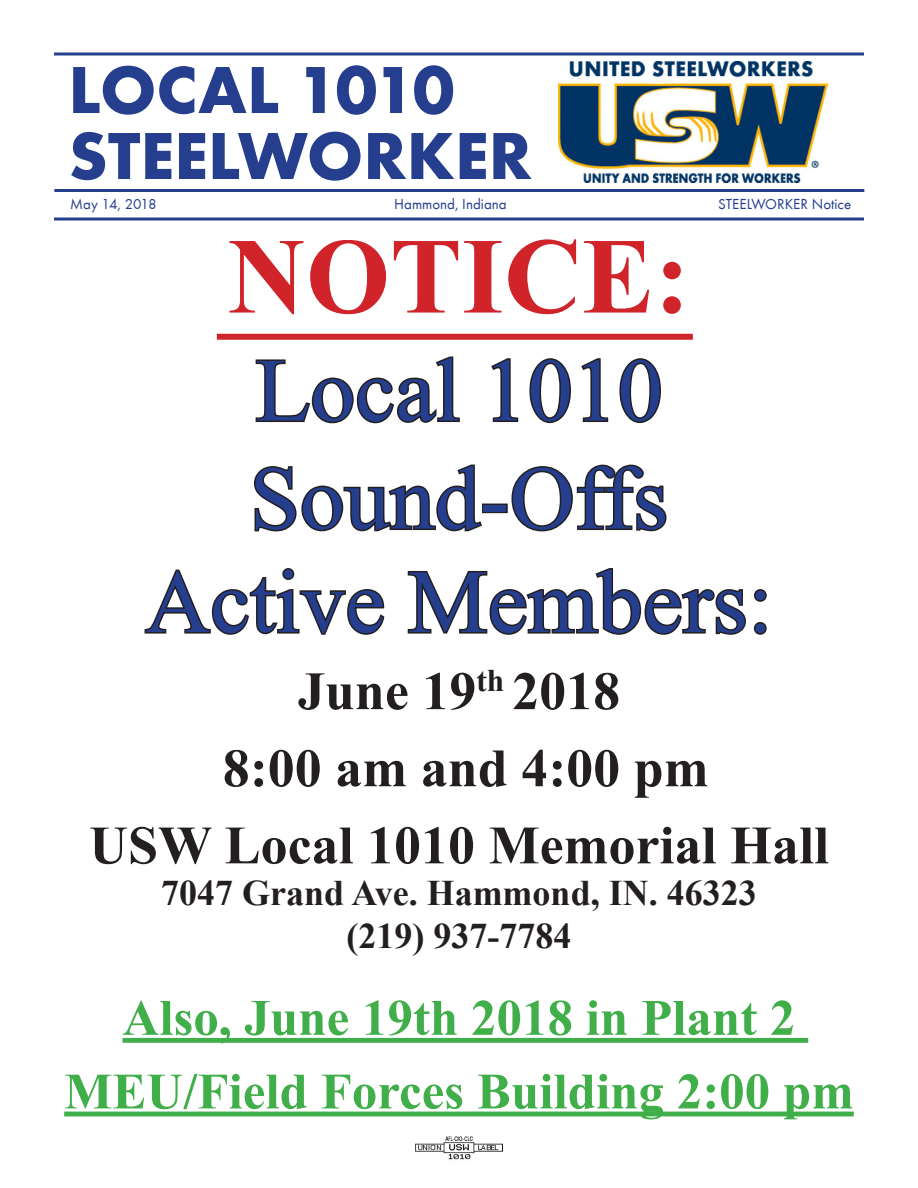
<style>
.page{position:relative;width:918px;height:1188px;background:#fff}
.page>*{position:absolute;margin:0;border:0;box-sizing:border-box;transform-origin:0 0}
.t1{font:700 108px "Times New Roman";color:#d1232a}
.t2{font:90px "Times New Roman";color:#253f8e}
.t3{font:700 69px "Futura T";color:#253f8e}
.t4{font:700 54px "Times New Roman";color:#231f20}
.t5{font:700 51px "Times New Roman";color:#40ae49}
.t6{font:700 36px "Times New Roman";color:#231f20}
.t7{font:15px "Futura T";color:#253f8e}
.t8{font:15px "Futura T";letter-spacing:-.035em;color:#253f8e}
</style>
<div class="page">
<svg style="left:54px;top:52px;width:810px;height:4px;background:#5b6eaa"></svg>
<hr style="left:54px;top:189px;width:810px;height:3px;background:#253f8e">
<hr style="left:54px;top:218px;width:810px;height:2px;background:#253f8e">
<img style="left:558px;top:62px;width:270px;height:121px">
<div style="left:122px;top:1038px;width:686px;height:5px;background:#40ae49"></div>
<hr style="left:64px;top:1112px;width:790px;height:4px;background:#40ae49">
<svg style="left:255px;top:356px;width:205px;height:68px"></svg>
<svg style="left:491px;top:358px;width:28px;height:64px"></svg>
<svg style="left:529px;top:358px;width:42px;height:66px"></svg>
<svg style="left:581px;top:358px;width:28px;height:64px"></svg>
<svg style="left:619px;top:358px;width:42px;height:66px"></svg>
<svg style="left:253px;top:464px;width:231px;height:68px"></svg>
<div style="left:482px;top:504px;width:26px;height:9px;border:3px solid #231f20"></div>
<svg style="left:511px;top:464px;width:156px;height:68px"></svg>
<svg style="left:144px;top:568px;width:241px;height:67px"></svg>
<svg style="left:407px;top:568px;width:360px;height:67px"></svg>
<div style="left:217px;top:334px;width:476px;height:6px;background:#d1232a"></div>
<img style="left:416px;top:1136px;width:86px;height:24px">
<p class="t3" style="left:68px;top:49px;width:387px">LOCAL 1010</p>
<p class="t3" style="left:68px;top:115px;width:465px">STEELWORKER</p>
<p class="t8" style="left:70px;top:196px;width:88px">May 14, 2018</p>
<p class="t7" style="left:394px;top:196px;width:114px">Hammond, Indiana</p>
<p class="t7" style="left:718px;top:196px;width:135px">STEELWORKER Notice</p>
<p class="t1" style="left:228px;top:202px;width:464px">NOTICE:</p>
<p class="t2" style="left:255px;top:330px;width:409px">Local 1010</p>
<p class="t2" style="left:250px;top:438px;width:420px">Sound-Offs</p>
<p class="t2" style="left:145px;top:541px;width:629px">Active Members:</p>
<p class="t4" style="left:298px;top:654px;width:324px">June 19<sup>th</sup> 2018</p>
<p class="t4" style="left:223px;top:731px;width:488px">8:00 am and 4:00 pm</p>
<p class="t4" style="left:89px;top:808px;width:742px">USW Local 1010 Memorial Hall</p>
<p class="t6" style="left:161px;top:868px;width:597px">7047 Grand Ave. Hammond, IN. 46323</p>
<p class="t6" style="left:347px;top:911px;width:226px">(219) 937-7784</p>
<p class="t5" style="left:122px;top:982px;width:674px">Also, June 19th 2018 in Plant 2</p>
<p class="t5" style="left:64px;top:1056px;width:791px">MEU/Field Forces Building 2:00 pm</p>
</div>
